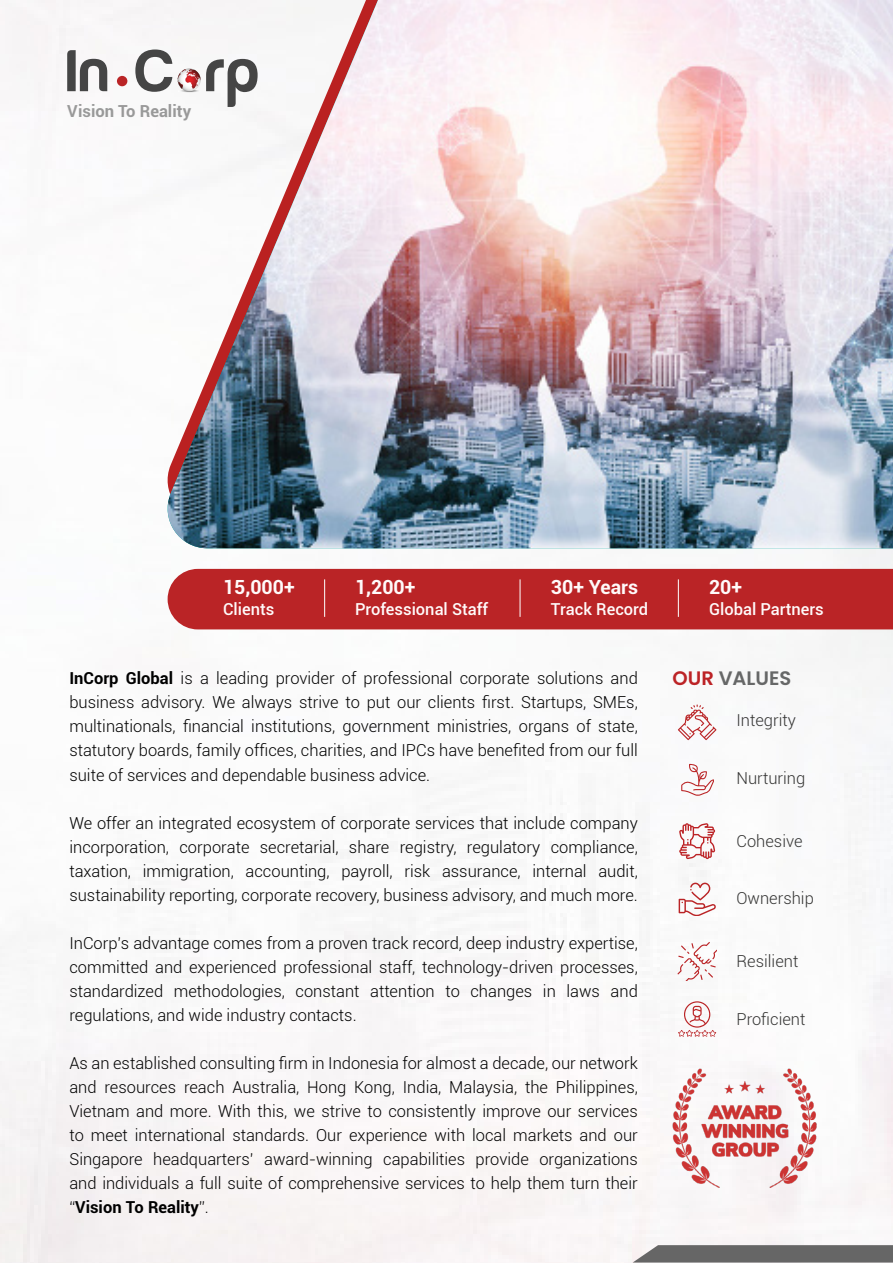
<style>
.page{position:relative;width:893px;height:1263px;background:#fff}
.page>*{position:absolute;margin:0;border:0;box-sizing:border-box;transform-origin:0 0}
.t1{font:700 19.5px "Roboto";color:#fffafa}
.t2{font:600 19.5px "Poppins";color:#666767}
.t3{font:700 18.3px "Roboto";color:#999}
.t4{font:700 16.65px "Roboto";color:#999}
.t5{font:300 16.5px/24px "Roboto";color:#000;text-align:justify}
.t6{font:300 16.5px "Roboto";color:#343433}
.t7{font:500 16.5px "Roboto";color:#fffafa}
.s1{font-weight:700}
.s2{color:#bc2326}
</style>
<div class="page">
<img style="left:0;top:0;width:893px;height:1263px">
<svg style="left:67px;top:50px;width:45px;height:47px"></svg>
<div style="left:117px;top:76px;width:10px;height:10px;background:#ba2426;border-radius:50%"></div>
<svg style="left:135px;top:50px;width:25px;height:64px"></svg>
<img style="left:165px;top:0;width:728px;height:548px">
<svg style="left:633px;top:1245px;width:260px;height:17px;background:#6e6e6e"></svg>
<svg style="left:678px;top:704px;width:38px;height:36px"></svg>
<div style="left:168px;top:569px;width:725px;height:60px;background:#ba2426"></div>
<hr style="left:324px;top:579px;width:1px;height:38px;background:#fff">
<hr style="left:520px;top:579px;width:1px;height:38px;background:#fff">
<hr style="left:678px;top:579px;width:1px;height:38px;background:#fff">
<img style="left:664px;top:1047px;width:156px;height:157px">
<svg style="left:677px;top:942px;width:40px;height:39px"></svg>
<svg style="left:679px;top:883px;width:37px;height:33px"></svg>
<svg style="left:681px;top:764px;width:32px;height:32px"></svg>
<svg style="left:678px;top:1001px;width:38px;height:36px"></svg>
<svg style="left:679px;top:823px;width:36px;height:36px"></svg>
<p class="t4" style="left:67px;top:99px;width:125px">Vision To Reality</p>
<p class="t3" style="left:68px;top:106px;width:138px">Vision To Reality</p>
<p class="t1" style="left:223px;top:573px;width:73px">15,000+</p>
<p class="t7" style="left:223px;top:597px;width:53px">Clients</p>
<p class="t1" style="left:355px;top:574px;width:62px">1,200+</p>
<p class="t7" style="left:355px;top:598px;width:134px">Professional Staff</p>
<p class="t1" style="left:551px;top:573px;width:89px">30+ Years</p>
<p class="t7" style="left:551px;top:597px;width:99px">Track Record</p>
<p class="t1" style="left:709px;top:574px;width:35px">20+</p>
<p class="t7" style="left:709px;top:598px;width:116px">Global Partners</p>
<p class="t5" style="left:69px;top:666px;width:570px"><span class="s1">InCorp Global</span> is a leading provider of professional corporate solutions and</p>
<p class="t2" style="left:673px;top:667px;width:120px"><span class="s2">OUR</span> VALUES</p>
<p class="t5" style="left:69px;top:690px;width:570px">business advisory. We always strive to put our clients first. Startups, SMEs, multinationals, financial institutions, government ministries, organs of state, statutory boards, family offices, charities, and IPCs have benefited from our full suite of services and dependable business advice.</p>
<p class="t5" style="left:69px;top:810px;width:570px">We offer an integrated ecosystem of corporate services that include company incorporation, corporate secretarial, share registry, regulatory compliance, taxation, immigration, accounting, payroll, risk assurance, internal audit, sustainability reporting, corporate recovery, business advisory, and much more.</p>
<p class="t5" style="left:69px;top:930px;width:570px">InCorp’s advantage comes from a proven track record, deep industry expertise, committed and experienced professional staff, technology-driven processes, standardized methodologies, constant attention to changes in laws and regulations, and wide industry contacts.</p>
<p class="t5" style="left:69px;top:1050px;width:570px">As an established consulting firm in Indonesia for almost a decade, our network and resources reach Australia, Hong Kong, India, Malaysia, the Philippines, Vietnam and more. With this, we strive to consistently improve our services to meet international standards. Our experience with local markets and our Singapore headquarters’ award-winning capabilities provide organizations and individuals a full suite of comprehensive services to help them turn their “<span class="s1">Vision To Reality</span>”.</p>
<p class="t6" style="left:736px;top:708px;width:61px">Integrity</p>
<p class="t6" style="left:736px;top:766px;width:70px">Nurturing</p>
<p class="t6" style="left:736px;top:829px;width:68px">Cohesive</p>
<p class="t6" style="left:736px;top:886px;width:79px">Ownership</p>
<p class="t6" style="left:736px;top:950px;width:63px">Resilient</p>
<p class="t6" style="left:736px;top:1007px;width:70px">Proficient</p>
</div>
